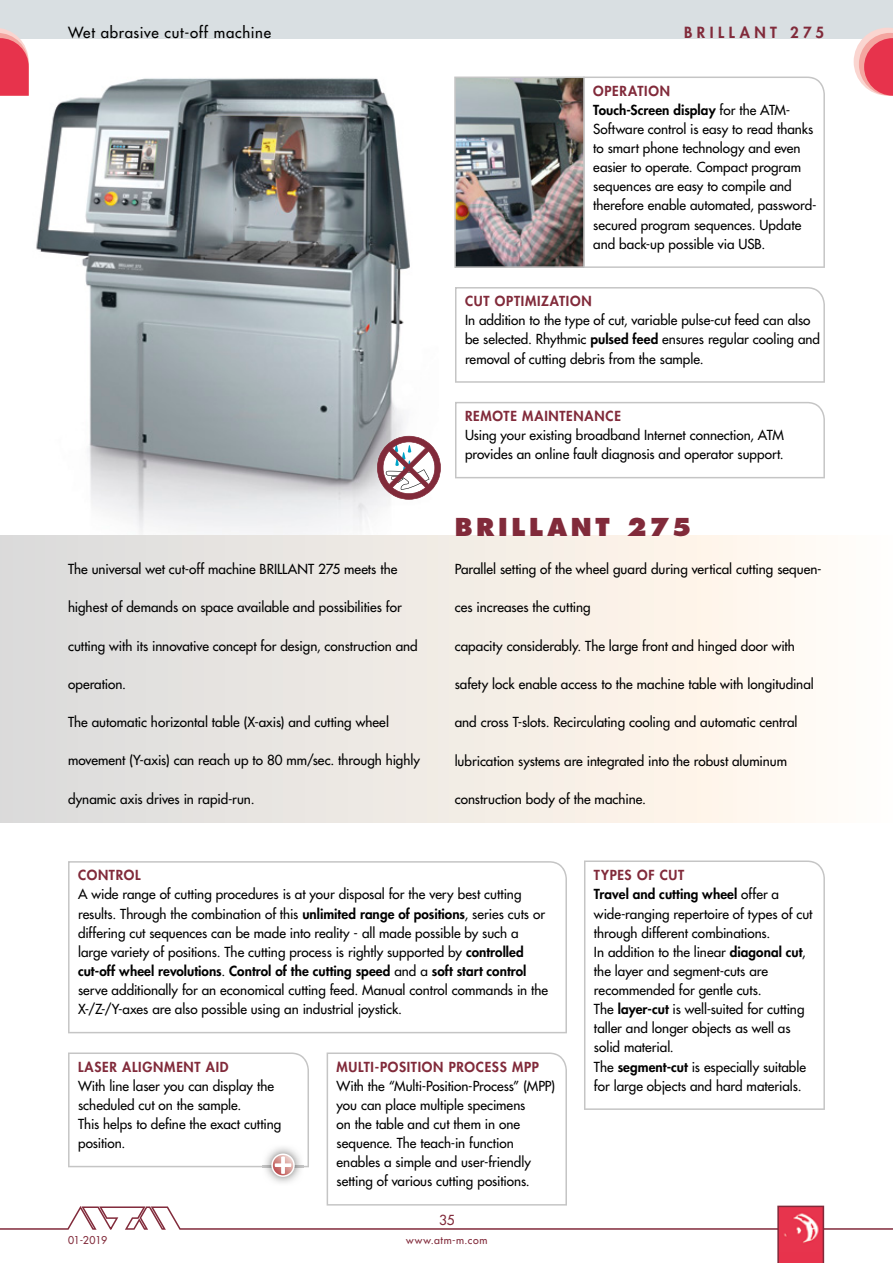
<style>
.page{position:relative;width:893px;height:1263px;background:#fff}
.page>*{position:absolute;margin:0;border:0;box-sizing:border-box;transform-origin:0 0}
.t1{font:800 24px "Futura Std";letter-spacing:.155em;color:#812a3a}
.t2{font:500 15px "Futura Std";letter-spacing:.04em;color:#000}
.t3{font:800 15px "Futura Std";letter-spacing:.3em;color:#812a3a}
.t4{font:500 13.5px/19.2px "Futura Std";color:#000}
.t5{font:800 13.5px "Futura Std";letter-spacing:.055em;color:#812a3a}
.t6{font:500 13.5px "Futura Std";color:#812a3a}
.t7{font:500 10.5px "Futura Std";letter-spacing:.06em;color:#812a3a}
.s1{font-weight:800;color:#812a3a}
.s2{font-weight:800}
</style>
<div class="page">
<div style="left:0;top:0;width:893px;height:38px;background:#d9dfe2"></div>
<svg style="left:854px;top:28px;width:39px;height:68px"></svg>
<img style="left:17px;top:78px;width:422px;height:458px">
<svg style="left:377px;top:436px;width:64px;height:64px"></svg>
<div style="left:0;top:536px;width:893px;height:287px;background:linear-gradient(to right,#dcdbd9,#fffdf4)"></div>
<svg style="left:585px;top:77px;width:240px;height:191px"></svg>
<img style="left:454px;top:77px;width:131px;height:191px">
<svg style="left:68px;top:861px;width:499px;height:172px"></svg>
<svg style="left:584px;top:860px;width:241px;height:192px"></svg>
<svg style="left:455px;top:287px;width:370px;height:96px"></svg>
<svg style="left:455px;top:402px;width:370px;height:76px"></svg>
<svg style="left:0;top:1052px;width:893px;height:211px"></svg>
<svg style="left:0;top:28px;width:29px;height:68px;background:#e85b6d"></svg>
<p class="t2" style="left:68px;top:23px;width:204px">Wet abrasive cut-off machine</p>
<p class="t3" style="left:684px;top:23px;width:141px">BRILLANT 275</p>
<p class="t4" style="left:593px;top:81px;width:225px"><span class="s1">OPERATION<br></span><span class="s2">Touch-Screen display</span> for the ATM-<br>Software control is easy to read thanks to smart phone technology and even easier to operate. Compact program sequences are easy to compile and therefore enable automated, password&shy;secured program sequences. Update and back-up possible via USB.</p>
<p class="t5" style="left:465px;top:293px;width:128px">CUT OPTIMIZATION</p>
<p class="t4" style="left:465px;top:311px;width:357px">In addition to the type of cut, variable pulse-cut feed can also be selected. Rhythmic <span class="s2">pulsed feed</span> ensures regular cooling and removal of cutting debris from the sample.</p>
<p class="t5" style="left:465px;top:407px;width:157px">REMOTE MAINTENANCE</p>
<p class="t4" style="left:465px;top:426px;width:320px">Using your existing broadband Internet connection, ATM provides an online fault diagnosis and operator support.</p>
<p class="t4" style="left:68px;top:560px;width:331px">The universal wet cut-off machine BRILLANT 275 meets the</p>
<p class="t4" style="left:68px;top:598px;width:335px">highest of demands on space available and possibilities for</p>
<p class="t4" style="left:68px;top:636px;width:351px">cutting with its innovative concept for design, construction and</p>
<p class="t4" style="left:68px;top:674px;width:60px">operation.</p>
<p class="t4" style="left:68px;top:713px;width:322px">The automatic horizontal table (X-axis) and cutting wheel</p>
<p class="t4" style="left:68px;top:751px;width:353px">movement (Y-axis) can reach up to 80 mm/sec. through highly</p>
<p class="t4" style="left:68px;top:789px;width:188px">dynamic axis drives in rapid-run.</p>
<h1 class="t1" style="left:455px;top:512px;width:238px">BRILLANT 275</h1>
<p class="t4" style="left:455px;top:560px;width:368px">Parallel setting of the wheel guard during vertical cutting sequen-</p>
<p class="t4" style="left:455px;top:598px;width:137px">ces increases the cutting</p>
<p class="t4" style="left:455px;top:636px;width:342px">capacity considerably. The large front and hinged door with</p>
<p class="t4" style="left:455px;top:674px;width:361px">safety lock enable access to the machine table with longitudinal</p>
<p class="t4" style="left:455px;top:713px;width:344px">and cross T-slots. Recirculating cooling and automatic central</p>
<p class="t4" style="left:455px;top:751px;width:334px">lubrication systems are integrated into the robust aluminum</p>
<p class="t4" style="left:455px;top:789px;width:193px">construction body of the machine.</p>
<p class="t5" style="left:78px;top:867px;width:64px">CONTROL</p>
<p class="t4" style="left:78px;top:885px;width:472px">A wide range of cutting procedures is at your disposal for the very best cutting results. Through the combination of this <span class="s2">unlimited range of positions</span>, series cuts or differing cut sequences can be made into reality - all made possible by such a large variety of positions. The cutting process is rightly supported by <span class="s2">controlled cut-off wheel revolutions</span>. <span class="s2">Control of the cutting speed</span> and a <span class="s2">soft start control </span>serve additionally for an economical cutting feed. Manual control commands in the X-/Z-/Y-axes are also possible using an industrial joystick.</p>
<p class="t5" style="left:78px;top:1058px;width:152px">LASER ALIGNMENT AID</p>
<p class="t4" style="left:78px;top:1076px;width:205px">With line laser you can display the scheduled cut on the sample.<br>This helps to define the exact cutting position.</p>
<p class="t7" style="left:68px;top:1233px;width:41px">01-2019</p>
<p class="t5" style="left:337px;top:1058px;width:204px">MULTI-POSITION PROCESS MPP</p>
<p class="t4" style="left:337px;top:1076px;width:220px">With the “Multi-Position-Process” (MPP) you can place multiple specimens<br>on the table and cut them in one sequence. The teach-in function enables a simple and user-friendly setting of various cutting positions.</p>
<p class="t6" style="left:439px;top:1211px;width:17px">35</p>
<p class="t7" style="left:406px;top:1233px;width:83px">www.atm-m.com</p>
<p class="t4" style="left:594px;top:866px;width:220px"><span class="s1">TYPES OF CUT<br></span><span class="s2">Travel and cutting wheel</span> offer a wide-ranging repertoire of types of cut through different combinations.<br>In addition to the linear <span class="s2">diagonal cut</span>, the layer and segment-cuts are recommended for gentle cuts.<br>The <span class="s2">layer-cut</span> is well-suited for cutting taller and longer objects as well as solid material.<br>The <span class="s2">segment-cut</span> is especially suitable for large objects and hard materials.</p>
</div>
